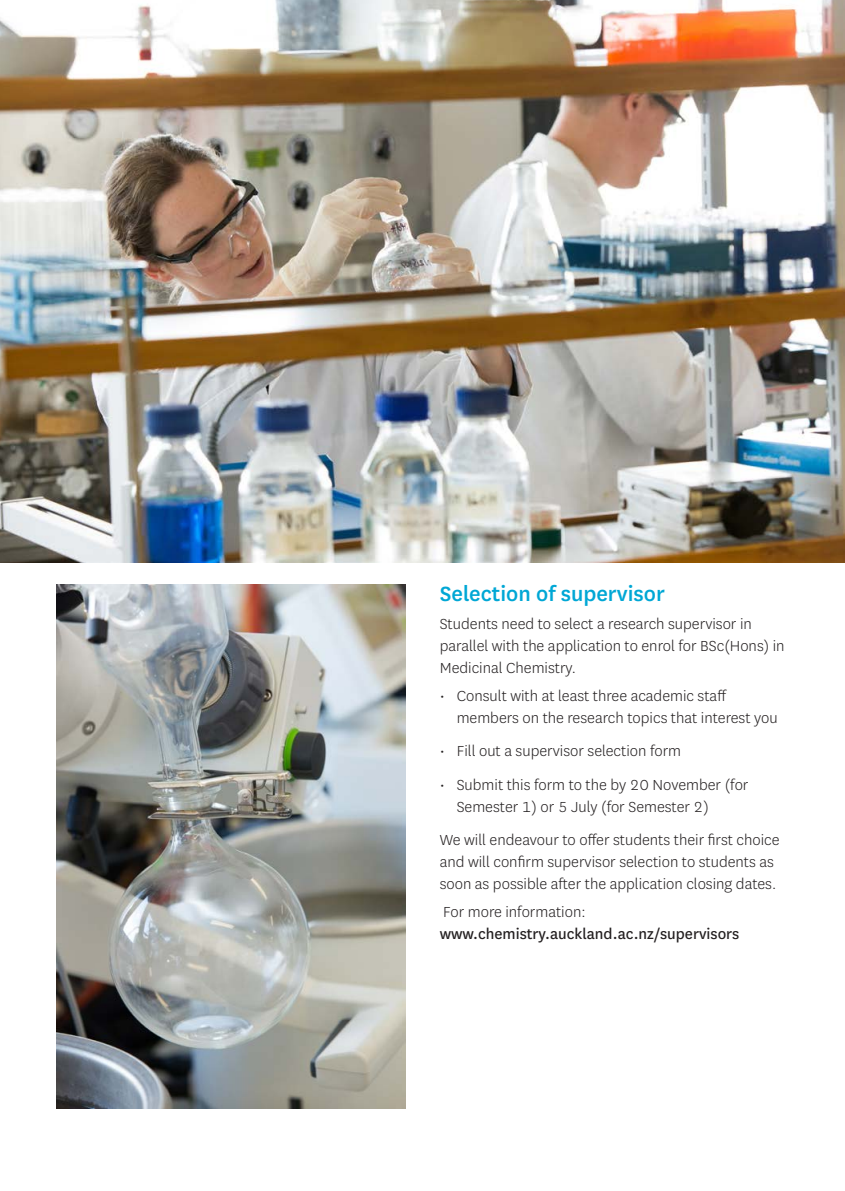
<style>
.page{position:relative;width:845px;height:1191px;background:#fff}
.page>*{position:absolute;margin:0;border:0;box-sizing:border-box;transform-origin:0 0}
.Subheading_A{font:500 24px "National";color:#00a7d5}
.BODYCOPY{font:300 17px/22px "National";color:#231f20}
.BODYCOPY-2{font:17px/22px "National";color:#231f20}
.s1{font-weight:300}
</style>
<div class="page">
<img style="left:0;top:0;width:845px;height:563px">
<img style="left:57px;top:584px;width:349px;height:524px">
<p class="Subheading_A" style="left:440px;top:578px;width:227px">Selection of supervisor</p>
<p class="BODYCOPY" style="left:440px;top:612px;width:346px">Students need to select a research supervisor in parallel with the application to enrol for BSc(Hons) in<br>Medicinal Chemistry.</p>
<p class="BODYCOPY" style="left:457px;top:684px;width:322px;text-indent:-17px">• Consult with at least three academic staff members on the research topics that interest you</p>
<p class="BODYCOPY" style="left:440px;top:739px;width:243px">• Fill out a supervisor selection form</p>
<p class="BODYCOPY" style="left:457px;top:773px;width:293px;text-indent:-17px">• Submit this form to the by 20 November (for<br>Semester 1) or 5 July (for Semester 2)</p>
<p class="BODYCOPY" style="left:440px;top:828px;width:341px">We will endeavour to offer students their first choice and will confirm supervisor selection to students as soon as possible after the application closing dates.</p>
<p class="BODYCOPY-2" style="left:440px;top:899px;width:301px"><span class="s1">For more information: </span>www.chemistry.auckland.ac.nz/supervisors</p>
</div>
